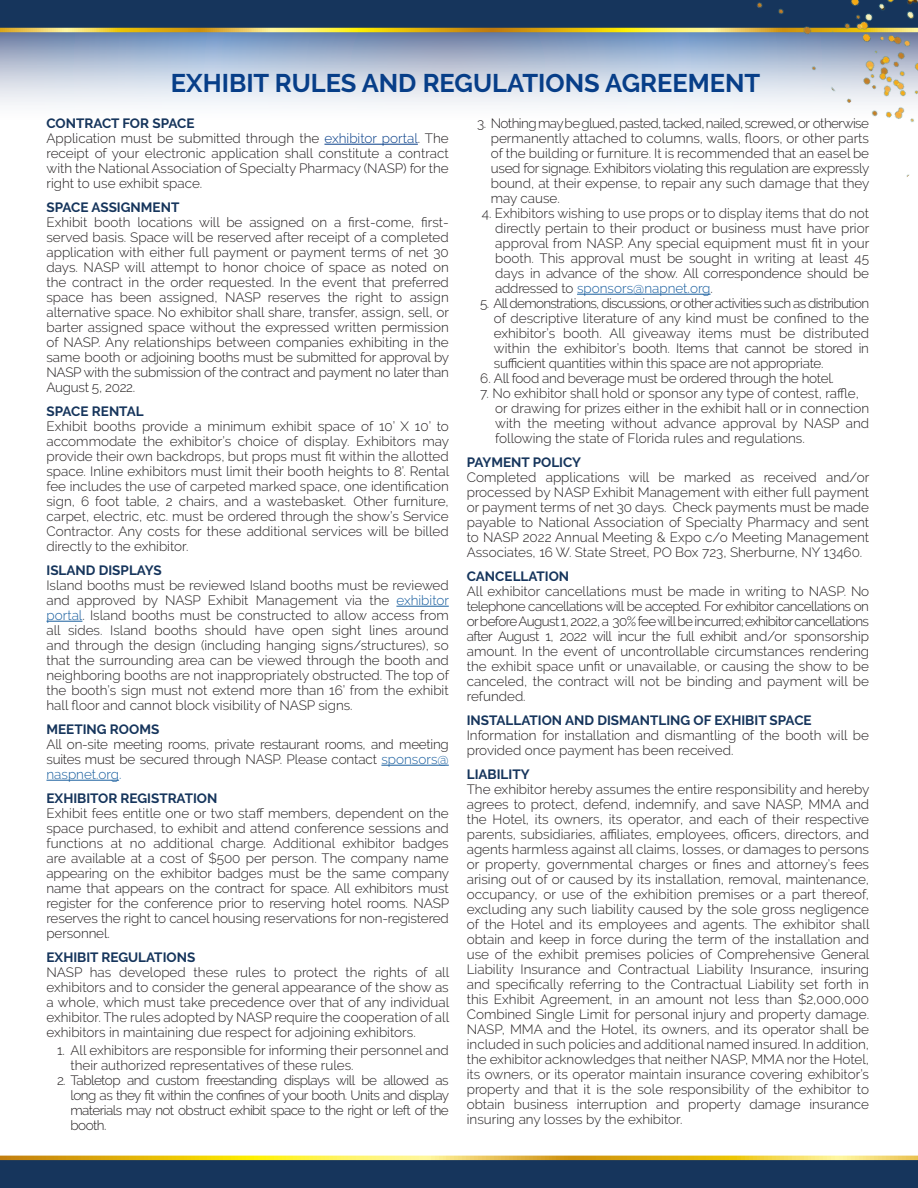
<style>
.page{position:relative;width:918px;height:1188px;background:#fff}
.page>*{position:absolute;margin:0;border:0;box-sizing:border-box;transform-origin:0 0}
.t1{font:700 25.5px "Raleway";color:#073e88}
.t2{font:300 13.5px/15px "Raleway";color:#231f20;text-align:justify}
.t3{font:700 13.5px "Raleway";color:#16355c}
.t4{font:300 13.5px "Raleway";letter-spacing:-.05em;color:#231f20}
.t5{font:300 13.5px "Raleway";letter-spacing:-.02em;color:#231f20}
.s1{color:#073e88}
.s2{color:#175d9e}
</style>
<div class="page">
<svg style="left:0;top:32px;width:744px;height:73px;background:#b9c6da"></svg>
<hr style="left:324px;top:144px;width:94px;height:1px;background:#073e88">
<hr style="left:396px;top:606px;width:53px;height:1px;background:#175d9e">
<hr style="left:46px;top:621px;width:36px;height:1px;background:#175d9e">
<hr style="left:381px;top:765px;width:68px;height:1px;background:#175d9e">
<hr style="left:46px;top:780px;width:73px;height:1px;background:#175d9e">
<hr style="left:577px;top:294px;width:134px;height:1px;background:#175d9e">
<div style="left:0;top:1157px;width:918px;height:31px;background:#16355c"></div>
<svg style="left:0;top:1156px;width:918px;height:4px;background:#eac837"></svg>
<div style="left:0;top:0;width:918px;height:30px;background:#16355c"></div>
<svg style="left:0;top:28px;width:744px;height:4px;background:#eac835"></svg>
<img style="left:744px;top:0;width:174px;height:177px">
<p class="t1" style="left:171px;top:68px;width:591px">EXHIBIT RULES AND REGULATIONS AGREEMENT</p>
<p class="t3" style="left:46px;top:116px;width:150px">CONTRACT FOR SPACE</p>
<p class="t2" style="left:46px;top:131px;width:404px">Application must be submitted through the <span class="s1">exhibitor portal</span>. The receipt of your electronic application shall constitute a contract with the National Association of Specialty Pharmacy (NASP) for the right to use exhibit space.</p>
<p class="t3" style="left:46px;top:200px;width:134px">SPACE ASSIGNMENT</p>
<p class="t2" style="left:46px;top:215px;width:404px">Exhibit booth locations will be assigned on a first-come, first&shy;served basis. Space will be reserved after receipt of a completed application with either full payment or payment terms of net 30 days. NASP will attempt to honor choice of space as noted on the contract in the order requested. In the event that preferred space has been assigned, NASP reserves the right to assign alternative space. No exhibitor shall share, transfer, assign, sell, or barter assigned space without the expressed written permission of NASP. Any relationships between companies exhibiting in the same booth or adjoining booths must be submitted for approval by NASP with the submission of the contract and payment no later than August 5, 2022.</p>
<p class="t3" style="left:46px;top:404px;width:99px">SPACE RENTAL</p>
<p class="t2" style="left:46px;top:419px;width:404px">Exhibit booths provide a minimum exhibit space of 10’ X 10’ to accommodate the exhibitor’s choice of display. Exhibitors may provide their own backdrops, but props must fit within the allotted space. Inline exhibitors must limit their booth heights to 8’. Rental fee includes the use of carpeted marked space, one identification sign, 6 foot table, 2 chairs, and a wastebasket. Other furniture, carpet, electric, etc. must be ordered through the show’s Service Contractor. Any costs for these additional services will be billed directly to the exhibitor.</p>
<p class="t3" style="left:46px;top:563px;width:117px">ISLAND DISPLAYS</p>
<p class="t2" style="left:46px;top:578px;width:404px">Island booths must be reviewed Island booths must be reviewed and approved by NASP Exhibit Management via the <span class="s2">exhibitor portal</span>. Island booths must be constructed to allow access from all sides. Island booths should have open sight lines around and through the design (including hanging signs/structures), so that the surrounding area can be viewed through the booth and neighboring booths are not inappropriately obstructed. The top of the booth’s sign must not extend more than 16’ from the exhibit hall floor and cannot block visibility of NASP signs.</p>
<p class="t3" style="left:46px;top:722px;width:114px">MEETING ROOMS</p>
<p class="t2" style="left:46px;top:737px;width:404px">All on-site meeting rooms, private restaurant rooms, and meeting suites must be secured through NASP. Please contact <span class="s2">sponsors@ naspnet.org.</span></p>
<p class="t3" style="left:46px;top:791px;width:172px">EXHIBITOR REGISTRATION</p>
<p class="t2" style="left:46px;top:806px;width:404px">Exhibit fees entitle one or two staff members, dependent on the space purchased, to exhibit and attend conference sessions and functions at no additional charge. Additional exhibitor badges are available at a cost of $500 per person. The company name appearing on the exhibitor badges must be the same company name that appears on the contract for space. All exhibitors must register for the conference prior to reserving hotel rooms. NASP reserves the right to cancel housing reservations for non-registered personnel.</p>
<p class="t3" style="left:46px;top:950px;width:150px">EXHIBIT REGULATIONS</p>
<p class="t2" style="left:46px;top:965px;width:404px">NASP has developed these rules to protect the rights of all exhibitors and to consider the general appearance of the show as a whole, which must take precedence over that of any individual exhibitor. The rules adopted by NASP require the cooperation of all exhibitors in maintaining due respect for adjoining exhibitors.</p>
<p class="t2" style="left:70px;top:1043px;width:380px;text-indent:-14px">1. All exhibitors are responsible for informing their personnel and their authorized representatives of these rules.</p>
<p class="t2" style="left:70px;top:1073px;width:380px;text-indent:-14px">2. Tabletop and custom freestanding displays will be allowed as long as they fit within the confines of your booth. Units and display materials may not obstruct exhibit space to the right or left of the booth.</p>
<p class="t2" style="left:491px;top:116px;width:380px;text-indent:-14px">3. Nothing may be glued, pasted, tacked, nailed, screwed, or otherwise permanently attached to columns, walls, floors, or other parts of the building or furniture. It is recommended that an easel be used for signage. Exhibitors violating this regulation are expressly bound, at their expense, to repair any such damage that they may cause.</p>
<p class="t2" style="left:482px;top:206px;width:389px">4. Exhibitors wishing to use props or to display items that do not</p>
<p class="t2" style="left:495px;top:221px;width:376px">directly pertain to their product or business must have prior approval from NASP. Any special equipment must fit in your booth. This approval must be sought in writing at least 45 days in advance of the show. All correspondence should be addressed to <span class="s2">sponsors@napnet.org</span>.</p>
<p class="t4" style="left:480px;top:296px;width:390px">5. All demonstrations, discussions, or other activities such as distribution</p>
<p class="t2" style="left:494px;top:311px;width:377px">of descriptive literature of any kind must be confined to the exhibitor’s booth. All giveaway items must be distributed within the exhibitor’s booth. Items that cannot be stored in sufficient quantities within this space are not appropriate.</p>
<p class="t5" style="left:480px;top:371px;width:355px">6. All food and beverage must be ordered through the hotel.</p>
<p class="t2" style="left:480px;top:386px;width:380px">7. No exhibitor shall hold or sponsor any type of contest, raffle,</p>
<p class="t2" style="left:495px;top:401px;width:375px">or drawing for prizes either in the exhibit hall or in connection with the meeting without advance approval by NASP and following the state of Florida rules and regulations.</p>
<p class="t3" style="left:467px;top:455px;width:116px">PAYMENT POLICY</p>
<p class="t2" style="left:467px;top:470px;width:404px">Completed applications will be marked as received and/or processed by NASP Exhibit Management with either full payment or payment terms of net 30 days. Check payments must be made payable to National Association of Specialty Pharmacy and sent to NASP 2022 Annual Meeting &amp; Expo c/o Meeting Management Associates, 16 W. State Street, PO Box 723, Sherburne, NY 13460.</p>
<p class="t3" style="left:467px;top:569px;width:104px">CANCELLATION</p>
<p class="t2" style="left:467px;top:584px;width:404px">All exhibitor cancellations must be made in writing to NASP. No telephone cancellations will be accepted. For exhibitor cancellations on or before August 1, 2022, a 30% fee will be incurred; exhibitor cancellations after August 1, 2022 will incur the full exhibit and/or sponsorship amount. In the event of uncontrollable circumstances rendering the exhibit space unfit or unavailable, or causing the show to be canceled, the contract will not be binding and payment will be refunded.</p>
<p class="t3" style="left:467px;top:713px;width:346px">INSTALLATION AND DISMANTLING OF EXHIBIT SPACE</p>
<p class="t2" style="left:467px;top:728px;width:404px">Information for installation and dismantling of the booth will be provided once payment has been received.</p>
<p class="t3" style="left:467px;top:767px;width:64px">LIABILITY</p>
<p class="t2" style="left:467px;top:782px;width:404px">The exhibitor hereby assumes the entire responsibility and hereby agrees to protect, defend, indemnify, and save NASP, MMA and the Hotel, its owners, its operator, and each of their respective parents, subsidiaries, affiliates, employees, officers, directors, and agents harmless against all claims, losses, or damages to persons or property, governmental charges or fines and attorney’s fees arising out of or caused by its installation, removal, maintenance, occupancy, or use of the exhibition premises or a part thereof, excluding any such liability caused by the sole gross negligence of the Hotel and its employees and agents. The exhibitor shall obtain and keep in force during the term of the installation and use of the exhibit premises policies of Comprehensive General Liability Insurance and Contractual Liability Insurance, insuring and specifically referring to the Contractual Liability set forth in this Exhibit Agreement, in an amount not less than $2,000,000<br>Combined Single Limit for personal injury and property damage.<br>NASP, MMA and the Hotel, its owners, and its operator shall be included in such policies and additional named insured. In addition, the exhibitor acknowledges that neither NASP, MMA nor the Hotel, its owners, or its operator maintain insurance covering exhibitor’s property and that it is the sole responsibility of the exhibitor to obtain business interruption and property damage insurance insuring any losses by the exhibitor.</p>
</div>
